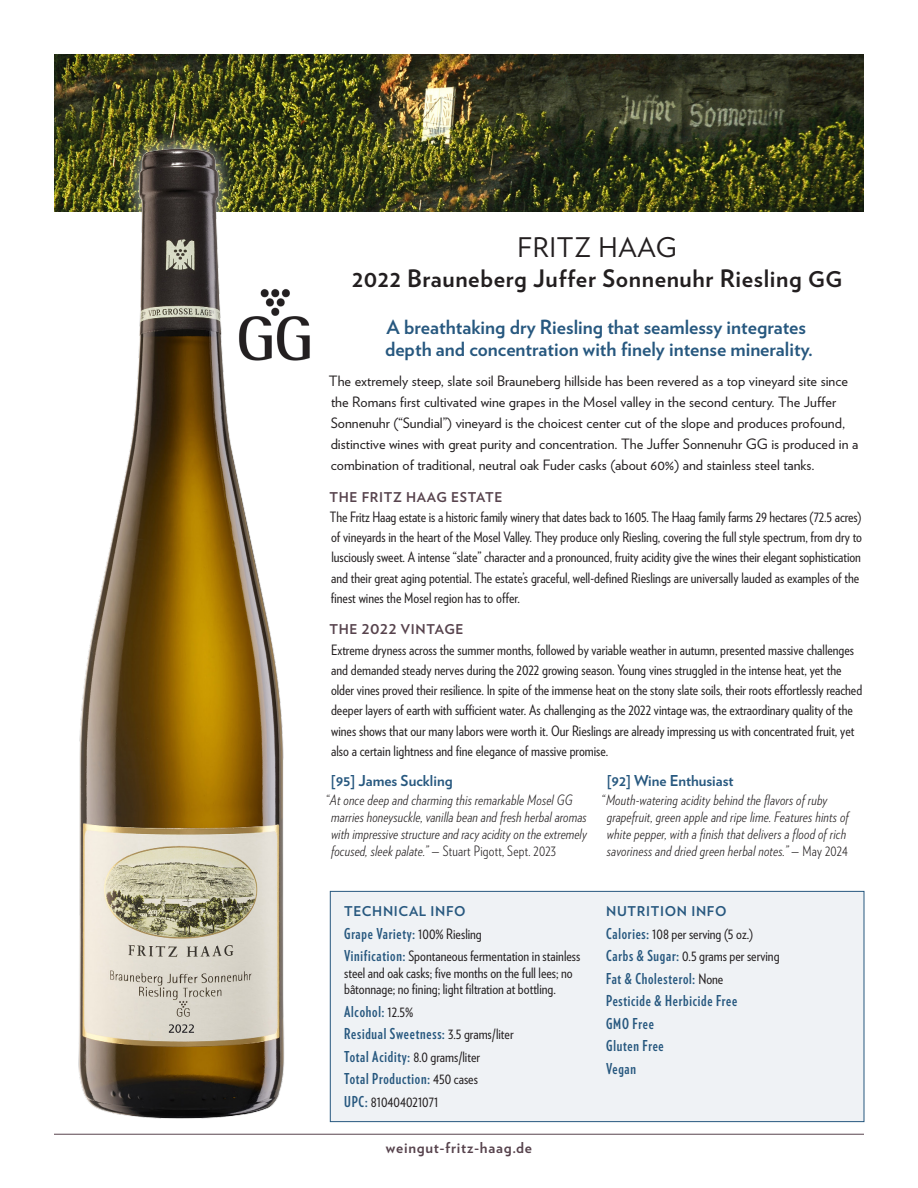
<style>
.page{position:relative;width:918px;height:1188px;background:#fff}
.page>*{position:absolute;margin:0;border:0;box-sizing:border-box;transform-origin:0 0}
.HD_1-V{font:27px "Verlag";letter-spacing:.025em;color:#231f20}
.HD_1A-V{font:700 24px "Verlag";letter-spacing:.025em;color:#231f20}
.Subhead_Description{font:700 19.5px/22.5px "Verlag";color:#27587f}
.Tech_Info_Bullets{font:700 15px "Verlag Compressed";letter-spacing:.05em;color:#27587f}
.Publication_Name{font:700 15px "Verlag";color:#27587f}
.t1{font:700 15px "Verlag";letter-spacing:.05em;color:#57434d}
.Text-Verlag_Condensed{font:14.25px/20.2px "Verlag Condensed";color:#231f20}
.Text-Verlag{font:14.25px/21px "Verlag";color:#231f20}
.Review_Text{font:italic 300 14.25px/17.2px "Verlag Condensed";letter-spacing:.015em;color:#231f20}
.Tech_Info_Bullets-2{font:14.25px/16.5px "Verlag Condensed";color:#231f20}
.subhd_1{font:700 13.5px "Verlag";letter-spacing:.05em;color:#57434d}
.Subhead-Tech_Info{font:700 13.5px "Verlag";letter-spacing:.05em;color:#27587f}
.s1{font-family:"Verlag Bold SC900";font-weight:400;font-size:21.6px}
.s2{font-style:normal}
.s3{font-family:"Verlag Condensed";font-weight:400;font-size:14.25px;color:#231f20}
.s4{font-family:"Verlag Compressed";font-weight:700;font-size:15px;color:#27587f}
</style>
<div class="page">
<hr style="left:54px;top:1134px;width:810px;height:1px;background:#57434d">
<img style="left:54px;top:54px;width:810px;height:158px">
<div style="left:330px;top:891px;width:534px;height:231px;background:#eff2f5"></div>
<div style="left:330px;top:891px;width:534px;height:231px;border:1px solid #27587f"></div>
<div style="left:60px;top:129px;width:244px;height:1009px;background:#fff"></div>
<img style="left:76px;top:135px;width:211px;height:984px">
<img style="left:237px;top:288px;width:73px;height:74px">
<p class="HD_1-V" style="left:518px;top:227px;width:161px">FRITZ HAAG</p>
<p class="HD_1A-V" style="left:352px;top:259px;width:492px">2022 Brauneberg Juffer Sonnenuhr Riesling <span class="s1">gg</span></p>
<p class="Subhead_Description" style="left:385px;top:314px;width:429px">A breathtaking dry Riesling that seamlessy integrates depth and concentration with finely intense minerality.</p>
<p class="Text-Verlag" style="left:329px;top:370px;width:531px">The extremely steep, slate soil Brauneberg hillside has been revered as a top vineyard site since the Romans first cultivated wine grapes in the Mosel valley in the second century. The Juffer Sonnenuhr (“Sundial”) vineyard is the choicest center cut of the slope and produces profound, distinctive wines with great purity and concentration. The Juffer Sonnenuhr GG is produced in a combination of traditional, neutral oak Fuder casks (about 60%) and stainless steel tanks.</p>
<p class="subhd_1" style="left:329px;top:486px;width:175px">THE FRITZ HAAG ESTATE</p>
<p class="Text-Verlag_Condensed" style="left:330px;top:506px;width:534px">The Fritz Haag estate is a historic family winery that dates back to 1605. The Haag family farms 29 hectares (72.5 acres) of vineyards in the heart of the Mosel Valley. They produce only Riesling, covering the full style spectrum, from dry to lusciously sweet. A intense “slate” character and a pronounced, fruity acidity give the wines their elegant sophistication and their great aging potential. The estate’s graceful, well-defined Rieslings are universally lauded as examples of the finest wines the Mosel region has to offer.</p>
<p class="subhd_1" style="left:329px;top:619px;width:136px">THE 2022 VINTAGE</p>
<p class="Text-Verlag_Condensed" style="left:331px;top:639px;width:533px">Extreme dryness across the summer months, followed by variable weather in autumn, presented massive challenges and demanded steady nerves during the 2022 growing season. Young vines struggled in the intense heat, yet the older vines proved their resilience. In spite of the immense heat on the stony slate soils, their roots effortlessly reached deeper layers of earth with sufficient water. As challenging as the 2022 vintage was, the extraordinary quality of the wines shows that our many labors were worth it. Our Rieslings are already impressing us with concentrated fruit, yet also a certain lightness and fine elegance of massive promise.</p>
<p class="Publication_Name" style="left:331px;top:769px;width:123px">[95] James Suckling</p>
<p class="Review_Text" style="left:331px;top:790px;width:257px;text-indent:-6px">“At once deep and charming this remarkable Mosel GG marries honeysuckle, vanilla bean and fresh herbal aromas with impressive structure and racy acidity on the extremely focused, sleek palate.” <span class="s2">— Stuart Pigott, Sept. 2023</span></p>
<p class="Publication_Name" style="left:607px;top:769px;width:128px">[92] Wine Enthusiast</p>
<p class="Review_Text" style="left:607px;top:790px;width:243px;text-indent:-6px">“Mouth-watering acidity behind the flavors of ruby grapefruit, green apple and ripe lime. Features hints of white pepper, with a finish that delivers a flood of rich savoriness and dried green herbal notes.” <span class="s2">— May 2024</span></p>
<p class="Subhead-Tech_Info" style="left:344px;top:901px;width:123px">TECHNICAL INFO</p>
<p class="Tech_Info_Bullets" style="left:344px;top:922px;width:139px">Grape Variety: <span class="s3">100% Riesling</span></p>
<p class="Tech_Info_Bullets-2" style="left:344px;top:947px;width:238px"><span class="s4">Vinification:</span> Spontaneous fermentation in stainless steel and oak casks; five months on the full lees; no bâtonnage; no fining; light filtration at bottling.</p>
<p class="Tech_Info_Bullets" style="left:344px;top:1000px;width:71px">Alcohol: <span class="s3">12.5%</span></p>
<p class="Tech_Info_Bullets" style="left:344px;top:1023px;width:171px">Residual Sweetness: <span class="s3">3.5 grams/liter</span></p>
<p class="Tech_Info_Bullets-2" style="left:344px;top:1048px;width:137px"><span class="s4">Total Acidity:</span> 8.0 grams/liter</p>
<p class="Tech_Info_Bullets" style="left:344px;top:1068px;width:135px">Total Production: <span class="s3">450 cases</span></p>
<p class="Tech_Info_Bullets-2" style="left:344px;top:1093px;width:96px"><span class="s4">UPC:</span> 810404021071</p>
<p class="t1" style="left:386px;top:1135px;width:148px">weingut-fritz-haag.de</p>
<p class="Subhead-Tech_Info" style="left:606px;top:901px;width:122px">NUTRITION INFO</p>
<p class="Tech_Info_Bullets-2" style="left:606px;top:925px;width:149px"><span class="s4">Calories:</span> 108 per serving (5 oz.)</p>
<p class="Tech_Info_Bullets-2" style="left:606px;top:947px;width:175px"><span class="s4">Carbs &amp; Sugar:</span> 0.5 grams per serving</p>
<p class="Tech_Info_Bullets" style="left:606px;top:967px;width:119px">Fat &amp; Cholesterol: <span class="s3">None</span></p>
<p class="Tech_Info_Bullets" style="left:606px;top:990px;width:133px">Pesticide &amp; Herbicide Free</p>
<p class="Tech_Info_Bullets" style="left:606px;top:1012px;width:49px">GMO Free</p>
<p class="Tech_Info_Bullets" style="left:606px;top:1035px;width:59px">Gluten Free</p>
<p class="Tech_Info_Bullets" style="left:606px;top:1057px;width:31px">Vegan</p>
</div>
